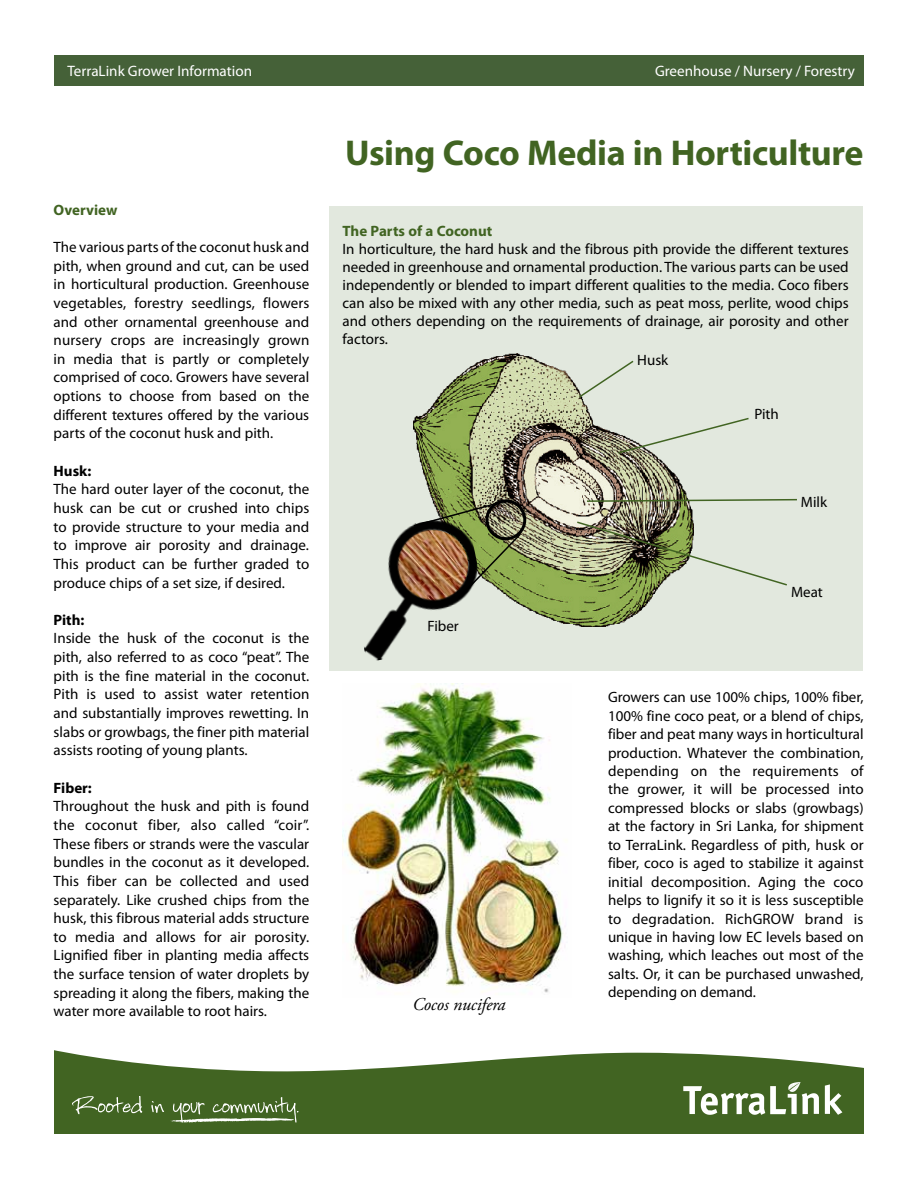
<style>
.page{position:relative;width:918px;height:1188px;background:#fff}
.page>*{position:absolute;margin:0;border:0;box-sizing:border-box;transform-origin:0 0}
.t1{font:700 36px "Myriad Pro";letter-spacing:-.01em;color:#416422}
.t2{font:italic 18px "Adobe Garamond Pro";letter-spacing:-.01em;color:#000}
.t3{font:15.15px "Myriad Pro";color:#fff}
.t4{font:15px/18.6px "Myriad Pro";color:#000;text-align:justify}
.t5{font:700 15px "Myriad Pro";color:#416422}
.t6{font:700 15px "Myriad Pro";color:#000}
</style>
<div class="page">
<svg style="left:54px;top:1050px;width:810px;height:84px;fill:#416422"></svg>
<svg style="left:825px;top:1084px;width:17px;height:31px"></svg>
<svg style="left:683px;top:1082px;width:136px;height:33px"></svg>
<svg style="left:72px;top:1096px;width:70px;height:18px"></svg>
<svg style="left:151px;top:1101px;width:13px;height:12px"></svg>
<svg style="left:170px;top:1097px;width:128px;height:27px;background:#66824d"></svg>
<div style="left:54px;top:55px;width:810px;height:31px;background:#456138"></div>
<img style="left:343px;top:684px;width:222px;height:309px">
<div style="left:329px;top:206px;width:533px;height:465px;background:#e2e8de"></div>
<img style="left:413px;top:354px;width:280px;height:272px">
<svg style="left:577px;top:359px;width:58px;height:40px"></svg>
<svg style="left:617px;top:417px;width:132px;height:38px"></svg>
<img style="left:575px;top:520px;width:212px;height:67px">
<svg style="left:586px;top:498px;width:211px;height:5px"></svg>
<img style="left:364px;top:525px;width:128px;height:136px">
<div style="left:485px;top:499px;width:41px;height:41px;border:3px solid #000;border-radius:50%"></div>
<img style="left:412px;top:499px;width:110px;height:101px">
<p class="t3" style="left:68px;top:62px;width:186px">TerraLink Grower Information</p>
<p class="t3" style="left:655px;top:62px;width:201px">Greenhouse / Nursery / Forestry</p>
<p class="t5" style="left:54px;top:200px;width:65px">Overview</p>
<p class="t4" style="left:54px;top:237px;width:257px">The various parts of the coconut husk and pith, when ground and cut, can be used in horticultural production. Greenhouse vegetables, forestry seedlings, flowers and other ornamental greenhouse and nursery crops are increasingly grown in media that is partly or completely comprised of coco. Growers have several options to choose from based on the different textures offered by the various parts of the coconut husk and pith.</p>
<p class="t6" style="left:54px;top:461px;width:39px">Husk:</p>
<p class="t4" style="left:54px;top:480px;width:257px">The hard outer layer of the coconut, the husk can be cut or crushed into chips to provide structure to your media and to improve air porosity and drainage.<br>This product can be further graded to produce chips of a set size, if desired.</p>
<p class="t6" style="left:54px;top:610px;width:32px">Pith:</p>
<p class="t4" style="left:54px;top:629px;width:257px">Inside the husk of the coconut is the pith, also referred to as coco “peat”. The pith is the fine material in the coconut.<br>Pith is used to assist water retention and substantially improves rewetting. In slabs or growbags, the finer pith material assists rooting of young plants.</p>
<p class="t6" style="left:54px;top:778px;width:40px">Fiber:</p>
<p class="t4" style="left:54px;top:797px;width:257px">Throughout the husk and pith is found the coconut fiber, also called “coir”.<br>These fibers or strands were the vascular bundles in the coconut as it developed.<br>This fiber can be collected and used separately. Like crushed chips from the husk, this fibrous material adds structure to media and allows for air porosity.<br>Lignified fiber in planting media affects the surface tension of water droplets by spreading it along the fibers, making the water more available to root hairs.</p>
<h1 class="t1" style="left:345px;top:130px;width:520px">Using Coco Media in Horticulture</h1>
<p class="t5" style="left:343px;top:221px;width:151px">The Parts of a Coconut</p>
<p class="t4" style="left:343px;top:239px;width:508px;line-height:18px">In horticulture, the hard husk and the fibrous pith provide the different textures needed in greenhouse and ornamental production. The various parts can be used independently or blended to impart different qualities to the media. Coco fibers can also be mixed with any other media, such as peat moss, perlite, wood chips and others depending on the requirements of drainage, air porosity and other factors.</p>
<p class="t4" style="left:427px;top:616px;width:33px">Fiber</p>
<p class="t2" style="left:412px;top:993px;width:95px">Cocos nucifera</p>
<p class="t4" style="left:637px;top:350px;width:33px">Husk</p>
<p class="t4" style="left:754px;top:404px;width:26px">Pith</p>
<p class="t4" style="left:801px;top:492px;width:28px">Milk</p>
<p class="t4" style="left:791px;top:582px;width:33px">Meat</p>
<p class="t4" style="left:608px;top:688px;width:257px">Growers can use 100% chips, 100% fiber, 100% fine coco peat, or a blend of chips, fiber and peat many ways in horticultural production. Whatever the combination, depending on the requirements of the grower, it will be processed into compressed blocks or slabs (growbags) at the factory in Sri Lanka, for shipment to TerraLink. Regardless of pith, husk or fiber, coco is aged to stabilize it against initial decomposition. Aging the coco helps to lignify it so it is less susceptible to degradation. RichGROW brand is unique in having low EC levels based on washing, which leaches out most of the salts. Or, it can be purchased unwashed, depending on demand.</p>
</div>
